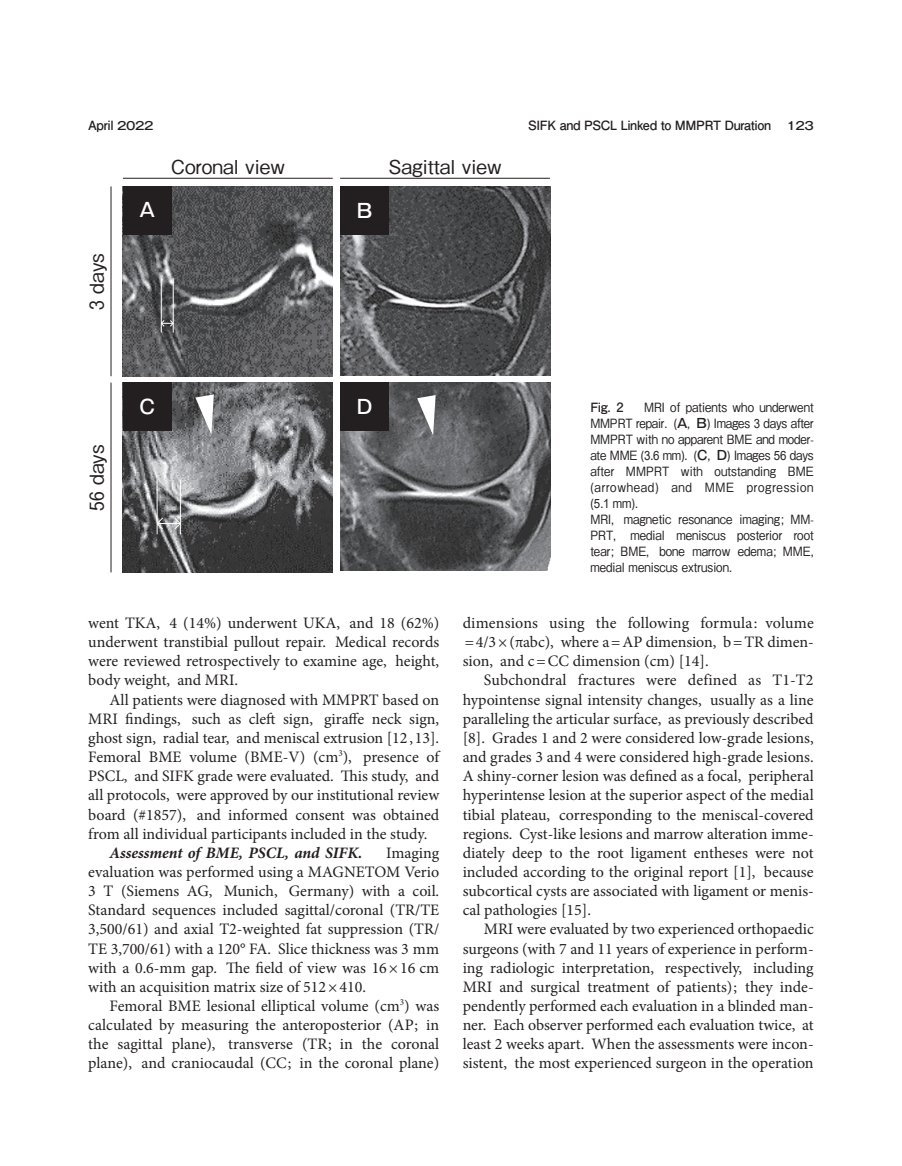
<style>
.page{position:relative;width:902px;height:1166px;background:#fff}
.page>*{position:absolute;margin:0;border:0;box-sizing:border-box;transform-origin:0 0}
.t1{font:500 19.2px "Gothic BBB Pr 6 N";color:#231f20}
.t2{font:500 19.2px "Gothic MB101 Pr 6 N";color:#fff}
.t3{font:15.9px/19.2px "Minion Pro";color:#231f20;text-align:justify}
.t4{font:italic 700 15.9px "Minion Pro";color:#231f20}
.t5{font:500 12.75px/15.9px "Gothic BBB Pr 6 N";color:#231f20;scale:.9 1}
.t6{font:700 12.75px "Futo Go B101 Pr 6 N";letter-spacing:-.03em;color:#231f20}
.s1{font-family:"Gothic MB101 Pr 6 N";font-weight:500;font-size:11.25px}
.s2{font-family:"Gothic MB101 Pr 6 N"}
.s3{font-family:"Arial";font-weight:400}
.s4{font-family:"Ryumin Pr 6 N";font-weight:300}
</style>
<div class="page">
<img style="left:123px;top:186px;width:209px;height:190px">
<img style="left:340px;top:186px;width:210px;height:189px">
<img style="left:123px;top:382px;width:209px;height:190px">
<img style="left:340px;top:382px;width:210px;height:188px">
<hr style="left:123px;top:178px;width:210px;height:1px;background:#231f20">
<hr style="left:340px;top:178px;width:210px;height:1px;background:#231f20">
<hr style="left:111px;top:186px;width:1px;height:190px;background:#231f20">
<hr style="left:111px;top:382px;width:1px;height:190px;background:#231f20">
<svg style="left:194px;top:393px;width:21px;height:44px"></svg>
<hr style="left:161px;top:278px;width:1px;height:54px;background:#fff">
<hr style="left:173px;top:278px;width:1px;height:54px;background:#fff">
<svg style="left:160px;top:319px;width:14px;height:8px"></svg>
<hr style="left:180px;top:479px;width:1px;height:55px;background:#fff">
<hr style="left:157px;top:479px;width:1px;height:55px;background:#fff">
<svg style="left:156px;top:517px;width:25px;height:13px"></svg>
<svg style="left:416px;top:394px;width:20px;height:44px"></svg>
<div style="left:123px;top:186px;width:49px;height:49px;background:#231f20"></div>
<div style="left:340px;top:186px;width:49px;height:49px;background:#231f20"></div>
<div style="left:123px;top:382px;width:49px;height:49px;background:#231f20"></div>
<div style="left:340px;top:382px;width:49px;height:49px;background:#231f20"></div>
<p class="t6" style="left:88px;top:115px;width:67px">April <span class="s1">2022</span></p>
<p class="t6" style="left:528px;top:115px;width:287px">SIFK and PSCL Linked to MMPRT Duration <span class="s1">123</span></p>
<p class="t1" style="left:171px;top:151px;width:116px">Coronal view</p>
<p class="t1" style="left:388px;top:151px;width:115px">Sagittal view</p>
<p class="t1" style="left:81px;top:309px;width:58px;rotate:-90deg">3 days</p>
<p class="t2" style="left:140px;top:194px;width:17px">A</p>
<p class="t2" style="left:357px;top:194px;width:17px">B</p>
<p class="t1" style="left:81px;top:510px;width:67px;rotate:-90deg">56 days</p>
<p class="t2" style="left:140px;top:390px;width:17px">C</p>
<p class="t2" style="left:357px;top:390px;width:17px">D</p>
<p class="t6" style="left:590px;top:397px;width:35px">Fig. 2</p>
<p class="t5" style="left:590px;top:398px;width:250px;text-indent:54px">MRI of patients who underwent<br>MMPRT repair. (<span class="s2">A</span>, <span class="s2">B</span>) Images <span class="s3">3</span> days after<br>MMPRT with no apparent BME and moder&shy;ate MME (<span class="s3">3</span>.<span class="s3">6</span> mm). (<span class="s2">C</span>, <span class="s2">D</span>) Images <span class="s3">56</span> days after MMPRT with outstanding BME (arrowhead) and MME progression (<span class="s3">5</span>.<span class="s3">1</span> mm).<br>MRI, magnetic resonance imaging; MM<span class="s4">-<br></span>PRT, medial meniscus posterior root tear; BME, bone marrow edema; MME, medial meniscus extrusion.</p>
<p class="t3" style="left:88px;top:613px;width:352px">went TKA, 4 (14%) underwent UKA, and 18 (62%) underwent transtibial pullout repair. Medical records were reviewed retrospectively to examine age, height, body weight, and MRI.</p>
<p class="t3" style="left:88px;top:689px;width:352px;text-indent:21px">All patients were diagnosed with MMPRT based on MRI findings, such as cleft sign, giraffe neck sign, ghost sign, radial tear, and meniscal extrusion [12 , 13].<br>Femoral BME volume (BME-V) (cm<sup>3</sup>), presence of PSCL, and SIFK grade were evaluated. This study, and all protocols, were approved by our institutional review board (#1857), and informed consent was obtained from all individual participants included in the study.</p>
<p class="t4" style="left:109px;top:841px;width:254px">Assessment of BME, PSCL, and SIFK.</p>
<p class="t3" style="left:88px;top:843px;width:352px;text-indent:298px">Imaging evaluation was performed using a MAGNETOM Verio 3 T (Siemens AG, Munich, Germany) with a coil.<br>Standard sequences included sagittal/coronal (TR/TE 3,500/61) and axial T2-weighted fat suppression (TR/ TE 3,700/61) with a 120° FA. Slice thickness was 3 mm with a 0.6-mm gap. The field of view was 16 × 16 cm with an acquisition matrix size of 512 × 410.</p>
<p class="t3" style="left:88px;top:996px;width:352px;text-indent:21px">Femoral BME lesional elliptical volume (cm<sup>3</sup>) was calculated by measuring the anteroposterior (AP; in the sagittal plane), transverse (TR; in the coronal plane), and craniocaudal (CC; in the coronal plane)</p>
<p class="t3" style="left:462px;top:613px;width:352px">dimensions using the following formula: volume = 4/3 × (πabc), where a = AP dimension, b = TR dimen&shy;sion, and c = CC dimension (cm) [14].</p>
<p class="t3" style="left:462px;top:670px;width:352px;text-indent:21px">Subchondral fractures were defined as T1-T2 hypointense signal intensity changes, usually as a line paralleling the articular surface, as previously described [8]. Grades 1 and 2 were considered low-grade lesions, and grades 3 and 4 were considered high-grade lesions.<br>A shiny-corner lesion was defined as a focal, peripheral hyperintense lesion at the superior aspect of the medial tibial plateau, corresponding to the meniscal-covered regions. Cyst-like lesions and marrow alteration imme&shy;diately deep to the root ligament entheses were not included according to the original report [1], because subcortical cysts are associated with ligament or menis&shy;cal pathologies [15].</p>
<p class="t3" style="left:462px;top:919px;width:352px;text-indent:21px">MRI were evaluated by two experienced orthopaedic surgeons (with 7 and 11 years of experience in perform&shy;ing radiologic interpretation, respectively, including MRI and surgical treatment of patients); they inde&shy;pendently performed each evaluation in a blinded man&shy;ner. Each observer performed each evaluation twice, at least 2 weeks apart. When the assessments were incon&shy;sistent, the most experienced surgeon in the operation</p>
</div>
